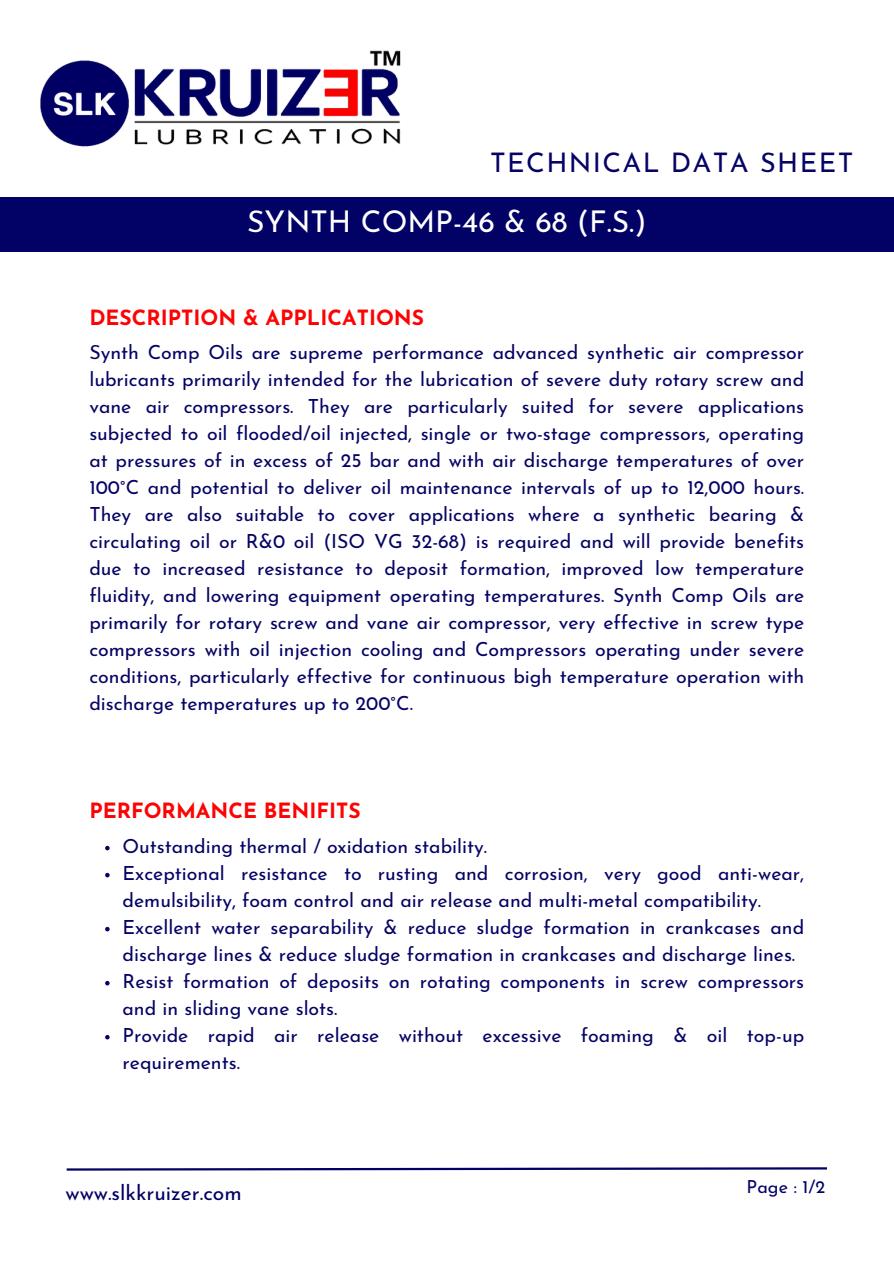
<style>
.page{position:relative;width:894px;height:1264px;background:#fff}
.page>*{position:absolute;margin:0;border:0;box-sizing:border-box;transform-origin:0 0}
.t1{font:30px "Josefin Sans";color:#fff}
.t2{font:27px "Josefin Sans";letter-spacing:.05em;color:#050364}
.t3{font:700 21px "Josefin Sans";color:#fd0303}
.t4{font:21px "Josefin Sans";color:#020165}
.t5{font:19.5px/27px "Josefin Sans";color:#050364}
.t6{font:18px "Josefin Sans";color:#050364}
</style>
<div class="page">
<div style="left:0;top:198px;width:893px;height:54px;background:#020165"></div>
<img style="left:40px;top:50px;width:361px;height:97px">
<svg style="left:105px;top:845px;width:5px;height:5px"></svg>
<svg style="left:105px;top:872px;width:5px;height:5px"></svg>
<svg style="left:105px;top:926px;width:5px;height:5px"></svg>
<svg style="left:105px;top:980px;width:5px;height:5px"></svg>
<svg style="left:105px;top:1035px;width:5px;height:4px"></svg>
<svg style="left:66px;top:1167px;width:761px;height:4px"></svg>
<h1 class="t2" style="left:490px;top:152px;width:364px">TECHNICAL DATA SHEET</h1>
<p class="t1" style="left:247px;top:209px;width:401px">SYNTH COMP-46 &amp; 68 (F.S.)</p>
<h3 class="t3" style="left:89px;top:309px;width:336px">DESCRIPTION &amp; APPLICATIONS</h3>
<h4 class="t5" style="left:89px;top:340px;width:716px;text-align:justify">Synth Comp Oils are supreme performance advanced synthetic air compressor lubricants primarily intended for the lubrication of severe duty rotary screw and vane air compressors. They are particularly suited for severe applications subjected to oil flooded/oil injected, single or two-stage compressors, operating at pressures of in excess of 25 bar and with air discharge temperatures of over 100°C and potential to deliver oil maintenance intervals of up to 12,000 hours.<br>They are also suitable to cover applications where a synthetic bearing &amp; circulating oil or R&amp;0 oil (ISO VG 32-68) is required and will provide benefits due to increased resistance to deposit formation, improved low temperature fluidity, and lowering equipment operating temperatures. Synth Comp Oils are primarily for rotary screw and vane air compressor, very effective in screw type compressors with oil injection cooling and Compressors operating under severe conditions, particularly effective for continuous bigh temperature operation with discharge temperatures up to 200°C.</h4>
<h3 class="t3" style="left:89px;top:802px;width:273px">PERFORMANCE BENIFITS</h3>
<p class="t5" style="left:122px;top:834px;width:366px">Outstanding thermal / oxidation stability.</p>
<p class="t5" style="left:122px;top:861px;width:683px">Exceptional resistance to rusting and corrosion, very good anti-wear, demulsibility, foam control and air release and multi-metal compatibility.</p>
<p class="t5" style="left:122px;top:915px;width:683px">Excellent water separability &amp; reduce sludge formation in crankcases and discharge lines &amp; reduce sludge formation in crankcases and discharge lines.</p>
<p class="t5" style="left:122px;top:969px;width:683px">Resist formation of deposits on rotating components in screw compressors and in sliding vane slots.</p>
<p class="t5" style="left:122px;top:1023px;width:683px">Provide rapid air release without excessive foaming &amp; oil top-up requirements.</p>
<h4 class="t4" style="left:65px;top:1183px;width:178px">www.slkkruizer.com</h4>
<p class="t6" style="left:746px;top:1179px;width:80px">Page : 1/2</p>
</div>
